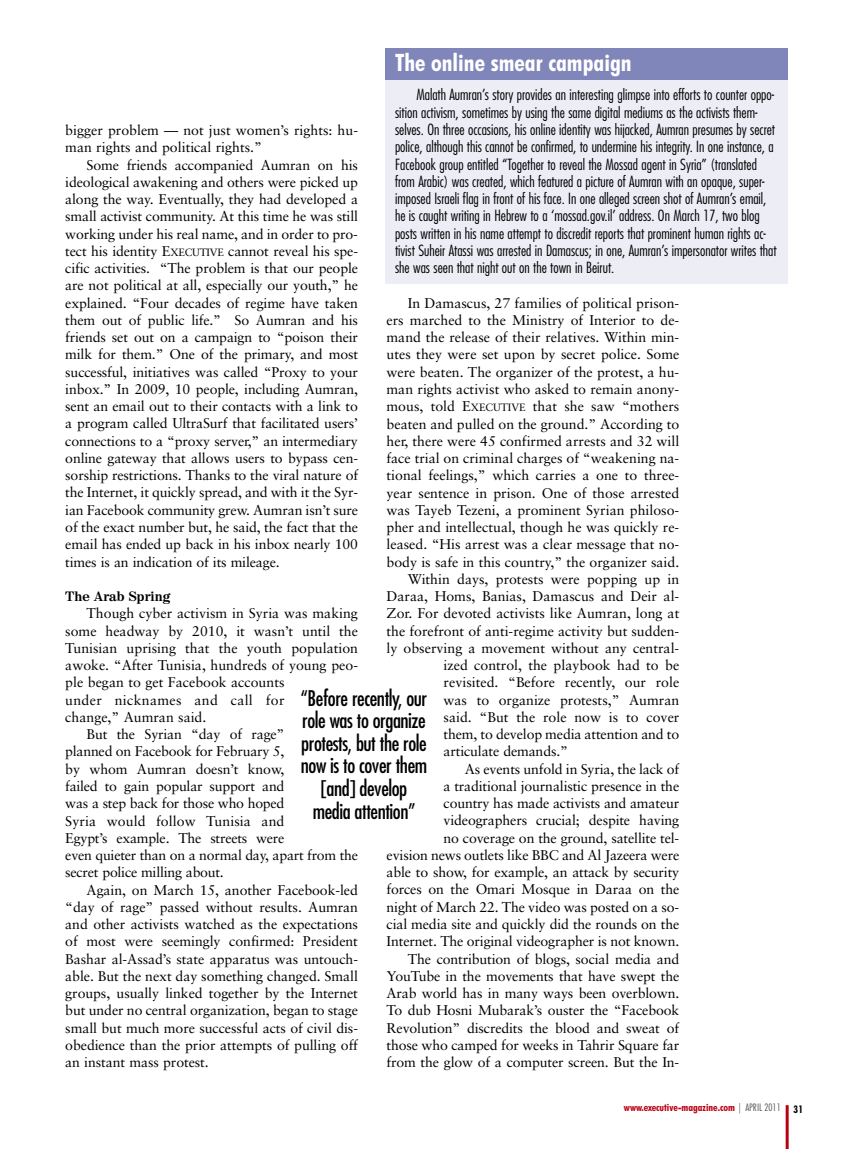
<style>
.page{position:relative;width:851px;height:1149px;background:#fff}
.page>*{position:absolute;margin:0;border:0;box-sizing:border-box;transform-origin:0 0}
.t1{font:700 condensed 24px "Futura BT";color:#fff}
.t2{font:condensed 21px/22.5px "Futura";letter-spacing:-.02em;color:#000;text-align:center}
.t3{font:300 condensed 15px/17.2px "Futura";color:#000}
.t4{font:14.1px/17.2px "Sabon";letter-spacing:-.005em;color:#000}
.t5{font:14.1px "Sabon";letter-spacing:.02em;color:#000}
.t6{font:700 13.5px "Century 725 BT";color:#000}
.t7{font:700 condensed 10.5px "Futura BT";color:#ba0014}
.s1{font-size:10.65px}
.s2{font-weight:300;color:#4d4d4d}
.s3{color:#000}
</style>
<div class="page">
<hr style="left:785px;top:1104px;width:3px;height:44px;background:#ba0014">
<div style="left:385px;top:51px;width:402px;height:232px;background:#ecedf5"></div>
<div style="left:385px;top:48px;width:402px;height:31px;background:#8086b9"></div>
<h1 class="t1" style="left:395px;top:52px;width:238px">The online smear campaign</h1>
<p class="t3" style="left:395px;top:87px;width:383px;text-indent:21px">Malath Aumran’s story provides an interesting glimpse into efforts to counter oppo&shy;sition activism, sometimes by using the same digital mediums as the activists them&shy;selves. On three occasions, his online identity was hijacked, Aumran presumes by secret police, although this cannot be confirmed, to undermine his integrity. In one instance, a Facebook group entitled “Together to reveal the Mossad agent in Syria” (translated from Arabic) was created, which featured a picture of Aumran with an opaque, super&shy;imposed Israeli flag in front of his face. In one alleged screen shot of Aumran’s email, he is caught writing in Hebrew to a ‘mossad.gov.il’ address. On March 17, two blog posts written in his name attempt to discredit reports that prominent human rights ac&shy;tivist Suheir Atassi was arrested in Damascus; in one, Aumran’s impersonator writes that she was seen that night out on the town in Beirut.</p>
<p class="t4" style="left:65px;top:123px;width:294px">bigger problem — not just women’s rights: hu&shy;man rights and political rights.”</p>
<p class="t4" style="left:65px;top:157px;width:294px;text-align:justify;text-indent:21px">Some friends accompanied Aumran on his ideological awakening and others were picked up along the way. Eventually, they had developed a small activist community. At this time he was still working under his real name, and in order to pro&shy;tect his identity E<span class="s1">XECUTIVE</span> cannot reveal his spe&shy;cific activities. “The problem is that our people are not political at all, especially our youth,” he explained. “Four decades of regime have taken them out of public life.” So Aumran and his friends set out on a campaign to “poison their milk for them.” One of the primary, and most successful, initiatives was called “Proxy to your inbox.” In 2009, 10 people, including Aumran, sent an email out to their contacts with a link to a program called UltraSurf that facilitated users’ connections to a “proxy server,” an intermediary online gateway that allows users to bypass cen&shy;sorship restrictions. Thanks to the viral nature of the Internet, it quickly spread, and with it the Syr&shy;ian Facebook community grew. Aumran isn’t sure of the exact number but, he said, the fact that the email has ended up back in his inbox nearly 100 times is an indication of its mileage.</p>
<p class="t6" style="left:65px;top:588px;width:106px">The Arab Spring</p>
<p class="t4" style="left:87px;top:606px;width:273px">Though cyber activism in Syria was making</p>
<p class="t4" style="left:65px;top:623px;width:294px">some headway by 2010, it wasn’t until the</p>
<p class="t4" style="left:65px;top:640px;width:294px">Tunisian uprising that the youth population</p>
<p class="t4" style="left:65px;top:657px;width:294px">awoke. “After Tunisia, hundreds of young peo-</p>
<p class="t4" style="left:65px;top:674px;width:221px">ple began to get Facebook accounts</p>
<p class="t5" style="left:65px;top:693px;width:221px">under nicknames and call for</p>
<p class="t4" style="left:65px;top:709px;width:142px">change,” Aumran said.</p>
<p class="t4" style="left:87px;top:726px;width:199px">But the Syrian “day of rage”</p>
<p class="t4" style="left:65px;top:743px;width:221px">planned on Facebook for February 5,</p>
<p class="t4" style="left:65px;top:761px;width:221px">by whom Aumran doesn’t know,</p>
<p class="t4" style="left:65px;top:778px;width:221px">failed to gain popular support and</p>
<p class="t4" style="left:65px;top:795px;width:220px">was a step back for those who hoped</p>
<p class="t4" style="left:65px;top:812px;width:221px">Syria would follow Tunisia and</p>
<p class="t4" style="left:65px;top:830px;width:221px">Egypt’s example. The streets were</p>
<p class="t4" style="left:65px;top:847px;width:294px">even quieter than on a normal day, apart from the</p>
<p class="t4" style="left:65px;top:864px;width:160px">secret police milling about.</p>
<p class="t4" style="left:87px;top:881px;width:273px">Again, on March 15, another Facebook-led</p>
<p class="t4" style="left:65px;top:899px;width:294px">“day of rage” passed without results. Aumran</p>
<p class="t4" style="left:65px;top:916px;width:294px">and other activists watched as the expectations</p>
<p class="t4" style="left:65px;top:933px;width:294px">of most were seemingly confirmed: President</p>
<p class="t4" style="left:65px;top:950px;width:294px">Bashar al-Assad’s state apparatus was untouch-</p>
<p class="t4" style="left:65px;top:968px;width:294px">able. But the next day something changed. Small</p>
<p class="t4" style="left:65px;top:985px;width:294px">groups, usually linked together by the Internet</p>
<p class="t4" style="left:65px;top:1002px;width:294px">but under no central organization, began to stage</p>
<p class="t4" style="left:65px;top:1019px;width:294px">small but much more successful acts of civil dis-</p>
<p class="t4" style="left:65px;top:1037px;width:294px">obedience than the prior attempts of pulling off</p>
<p class="t4" style="left:65px;top:1054px;width:145px">an instant mass protest.</p>
<p class="t4" style="left:408px;top:295px;width:273px">In Damascus, 27 families of political prison-</p>
<p class="t4" style="left:386px;top:312px;width:294px">ers marched to the Ministry of Interior to de-</p>
<p class="t4" style="left:386px;top:329px;width:294px">mand the release of their relatives. Within min-</p>
<p class="t4" style="left:386px;top:347px;width:294px">utes they were set upon by secret police. Some</p>
<p class="t4" style="left:386px;top:364px;width:294px">were beaten. The organizer of the protest, a hu-</p>
<p class="t4" style="left:386px;top:381px;width:294px">man rights activist who asked to remain anony-</p>
<p class="t4" style="left:386px;top:399px;width:294px">mous, told E<span class="s1">XECUTIVE</span> that she saw “mothers</p>
<p class="t4" style="left:386px;top:416px;width:294px">beaten and pulled on the ground.” According to</p>
<p class="t4" style="left:386px;top:433px;width:294px">her, there were 45 confirmed arrests and 32 will</p>
<p class="t4" style="left:386px;top:450px;width:294px">face trial on criminal charges of “weakening na-</p>
<p class="t4" style="left:386px;top:467px;width:294px">tional feelings,” which carries a one to three-</p>
<p class="t4" style="left:386px;top:485px;width:294px">year sentence in prison. One of those arrested</p>
<p class="t4" style="left:386px;top:502px;width:294px">was Tayeb Tezeni, a prominent Syrian philoso-</p>
<p class="t4" style="left:386px;top:519px;width:294px">pher and intellectual, though he was quickly re-</p>
<p class="t4" style="left:386px;top:536px;width:294px">leased. “His arrest was a clear message that no-</p>
<p class="t4" style="left:386px;top:554px;width:294px">body is safe in this country,” the organizer said.</p>
<p class="t4" style="left:408px;top:571px;width:273px">Within days, protests were popping up in</p>
<p class="t4" style="left:386px;top:588px;width:294px">Daraa, Homs, Banias, Damascus and Deir al-</p>
<p class="t4" style="left:386px;top:605px;width:294px">Zor. For devoted activists like Aumran, long at</p>
<p class="t4" style="left:386px;top:623px;width:294px">the forefront of anti-regime activity but sudden-</p>
<p class="t4" style="left:386px;top:640px;width:294px">ly observing a movement without any central-</p>
<p class="t4" style="left:443px;top:657px;width:237px">ized control, the playbook had to be</p>
<p class="t4" style="left:443px;top:674px;width:237px">revisited. “Before recently, our role</p>
<p class="t4" style="left:443px;top:692px;width:237px">was to organize protests,” Aumran</p>
<p class="t4" style="left:443px;top:709px;width:237px">said. “But the role now is to cover</p>
<p class="t4" style="left:443px;top:726px;width:237px">them, to develop media attention and to</p>
<p class="t4" style="left:443px;top:743px;width:126px">articulate demands.”</p>
<p class="t4" style="left:465px;top:761px;width:216px">As events unfold in Syria, the lack of</p>
<p class="t4" style="left:443px;top:778px;width:237px">a traditional journalistic presence in the</p>
<p class="t4" style="left:443px;top:795px;width:237px">country has made activists and amateur</p>
<p class="t4" style="left:443px;top:812px;width:237px">videographers crucial; despite having</p>
<p class="t4" style="left:443px;top:830px;width:237px">no coverage on the ground, satellite tel-</p>
<p class="t4" style="left:386px;top:847px;width:294px">evision news outlets like BBC and Al Jazeera were</p>
<p class="t4" style="left:386px;top:864px;width:294px">able to show, for example, an attack by security</p>
<p class="t4" style="left:386px;top:881px;width:294px">forces on the Omari Mosque in Daraa on the</p>
<p class="t4" style="left:386px;top:899px;width:294px">night of March 22. The video was posted on a so-</p>
<p class="t4" style="left:386px;top:916px;width:294px">cial media site and quickly did the rounds on the</p>
<p class="t4" style="left:386px;top:933px;width:294px">Internet. The original videographer is not known.</p>
<p class="t4" style="left:408px;top:950px;width:273px">The contribution of blogs, social media and</p>
<p class="t4" style="left:386px;top:968px;width:294px">YouTube in the movements that have swept the</p>
<p class="t4" style="left:386px;top:985px;width:294px">Arab world has in many ways been overblown.</p>
<p class="t4" style="left:386px;top:1002px;width:294px">To dub Hosni Mubarak’s ouster the “Facebook</p>
<p class="t4" style="left:386px;top:1019px;width:294px">Revolution” discredits the blood and sweat of</p>
<p class="t4" style="left:386px;top:1037px;width:294px">those who camped for weeks in Tahrir Square far</p>
<p class="t4" style="left:386px;top:1054px;width:294px">from the glow of a computer screen. But the In-</p>
<h2 class="t2" style="left:301px;top:688px;width:128px">“Before recently, our role was to organize protests, but the role now is to cover them [and] develop media attention”</h2>
<p class="t7" style="left:624px;top:1103px;width:181px">www.executive-magazine.com <span class="s2">| APRIL 2011</span> <span class="s3">31</span></p>
</div>
